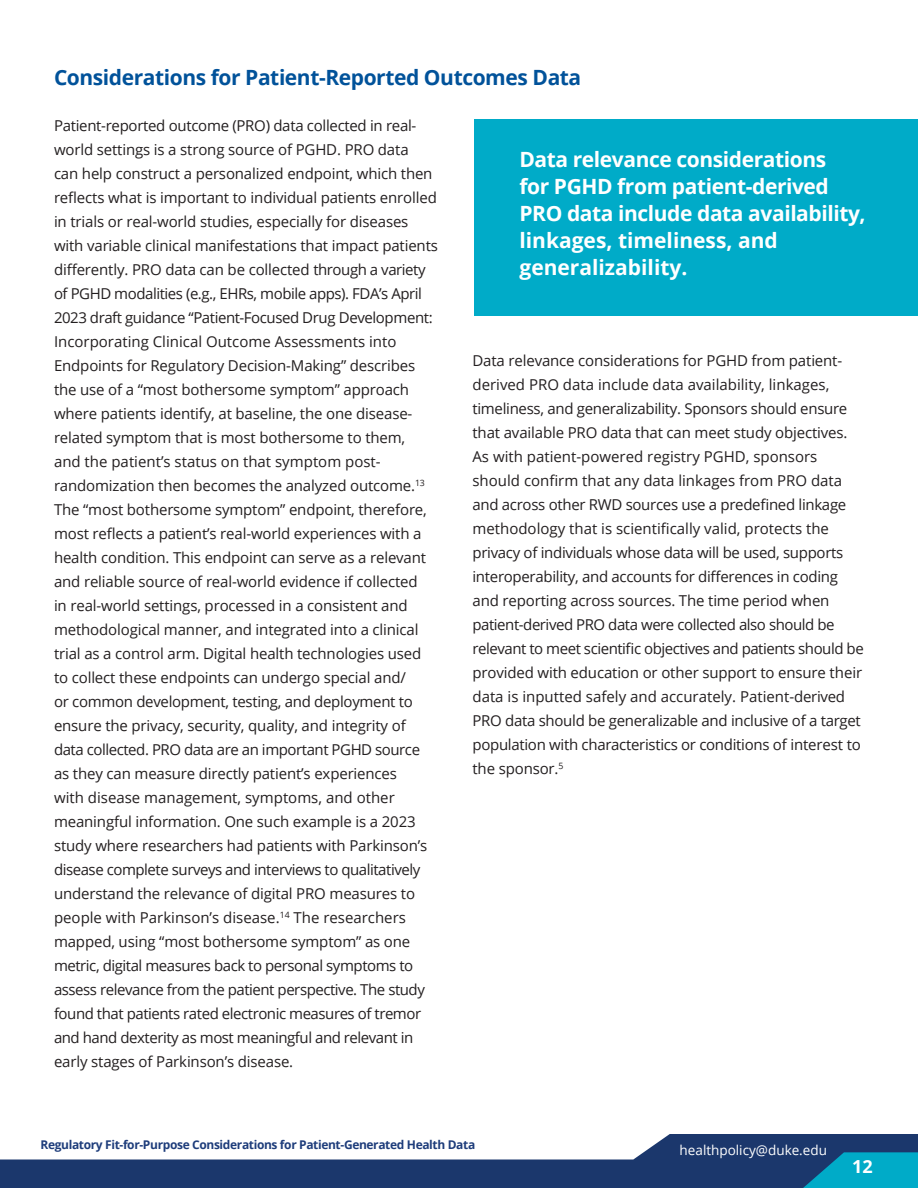
<style>
.page{position:relative;width:918px;height:1188px;background:#fff}
.page>*{position:absolute;margin:0;border:0;box-sizing:border-box;transform-origin:0 0}
.Paragraph_Style_1{font:700 21px/27px "Open Sans";letter-spacing:-.02em;color:#fff}
.Paragraph_Style_1-2{font:700 21px "Open Sans";letter-spacing:-.02em;color:#01529a}
.t1{font:700 18px "Open Sans";color:#fff}
.Paragraph_Style_1-3{font:15px/24px "Open Sans";letter-spacing:-.01em;color:#231f20}
.t2{font:13.5px "Open Sans";color:#fff}
.t3{font:700 12px "Open Sans";letter-spacing:-.03em;color:#1e3d7b}
</style>
<div class="page">
<svg style="left:0;top:1134px;width:918px;height:54px;fill:#1b376c"></svg>
<svg style="left:759px;top:1152px;width:159px;height:36px;background:#0b7ba2"></svg>
<div style="left:474px;top:119px;width:444px;height:196px;background:#00abc8"></div>
<p class="Paragraph_Style_1-2" style="left:54px;top:63px;width:529px">Considerations for Patient-Reported Outcomes Data</p>
<p class="Paragraph_Style_1-3" style="left:54px;top:114px;width:385px">Patient-reported outcome (PRO) data collected in real&shy;world settings is a strong source of PGHD. PRO data<br>can help construct a personalized endpoint, which then reflects what is important to individual patients enrolled in trials or real-world studies, especially for diseases with variable clinical manifestations that impact patients differently. PRO data can be collected through a variety of PGHD modalities (e.g., EHRs, mobile apps). FDA’s April 2023 draft guidance “Patient-Focused Drug Development:<br>Incorporating Clinical Outcome Assessments into Endpoints for Regulatory Decision-Making” describes the use of a “most bothersome symptom” approach where patients identify, at baseline, the one disease&shy;related symptom that is most bothersome to them,<br>and the patient’s status on that symptom post&shy;randomization then becomes the analyzed outcome.<sup>13<br></sup>The “most bothersome symptom” endpoint, therefore, most reflects a patient’s real-world experiences with a health condition. This endpoint can serve as a relevant and reliable source of real-world evidence if collected<br>in real-world settings, processed in a consistent and methodological manner, and integrated into a clinical trial as a control arm. Digital health technologies used to collect these endpoints can undergo special and/<br>or common development, testing, and deployment to ensure the privacy, security, quality, and integrity of data collected. PRO data are an important PGHD source as they can measure directly patient’s experiences<br>with disease management, symptoms, and other meaningful information. One such example is a 2023 study where researchers had patients with Parkinson’s disease complete surveys and interviews to qualitatively understand the relevance of digital PRO measures to people with Parkinson’s disease.<sup>14</sup> The researchers mapped, using “most bothersome symptom” as one metric, digital measures back to personal symptoms to assess relevance from the patient perspective. The study found that patients rated electronic measures of tremor and hand dexterity as most meaningful and relevant in early stages of Parkinson’s disease.</p>
<p class="Paragraph_Style_1" style="left:519px;top:146px;width:348px">Data relevance considerations<br>for PGHD from patient-derived<br>PRO data include data availability, linkages, timeliness, and generalizability.</p>
<p class="Paragraph_Style_1-3" style="left:472px;top:348px;width:393px">Data relevance considerations for PGHD from patient&shy;derived PRO data include data availability, linkages, timeliness, and generalizability. Sponsors should ensure that available PRO data that can meet study objectives.<br>As with patient-powered registry PGHD, sponsors should confirm that any data linkages from PRO data and across other RWD sources use a predefined linkage methodology that is scientifically valid, protects the privacy of individuals whose data will be used, supports interoperability, and accounts for differences in coding and reporting across sources. The time period when patient-derived PRO data were collected also should be relevant to meet scientific objectives and patients should be provided with education or other support to ensure their data is inputted safely and accurately. Patient-derived PRO data should be generalizable and inclusive of a target population with characteristics or conditions of interest to the sponsor.<sup>5</sup></p>
<p class="t3" style="left:40px;top:1136px;width:436px">Regulatory Fit-for-Purpose Considerations for Patient-Generated Health Data</p>
<p class="t2" style="left:680px;top:1141px;width:149px">healthpolicy@duke.edu</p>
<p class="t1" style="left:852px;top:1154px;width:22px">12</p>
</div>
